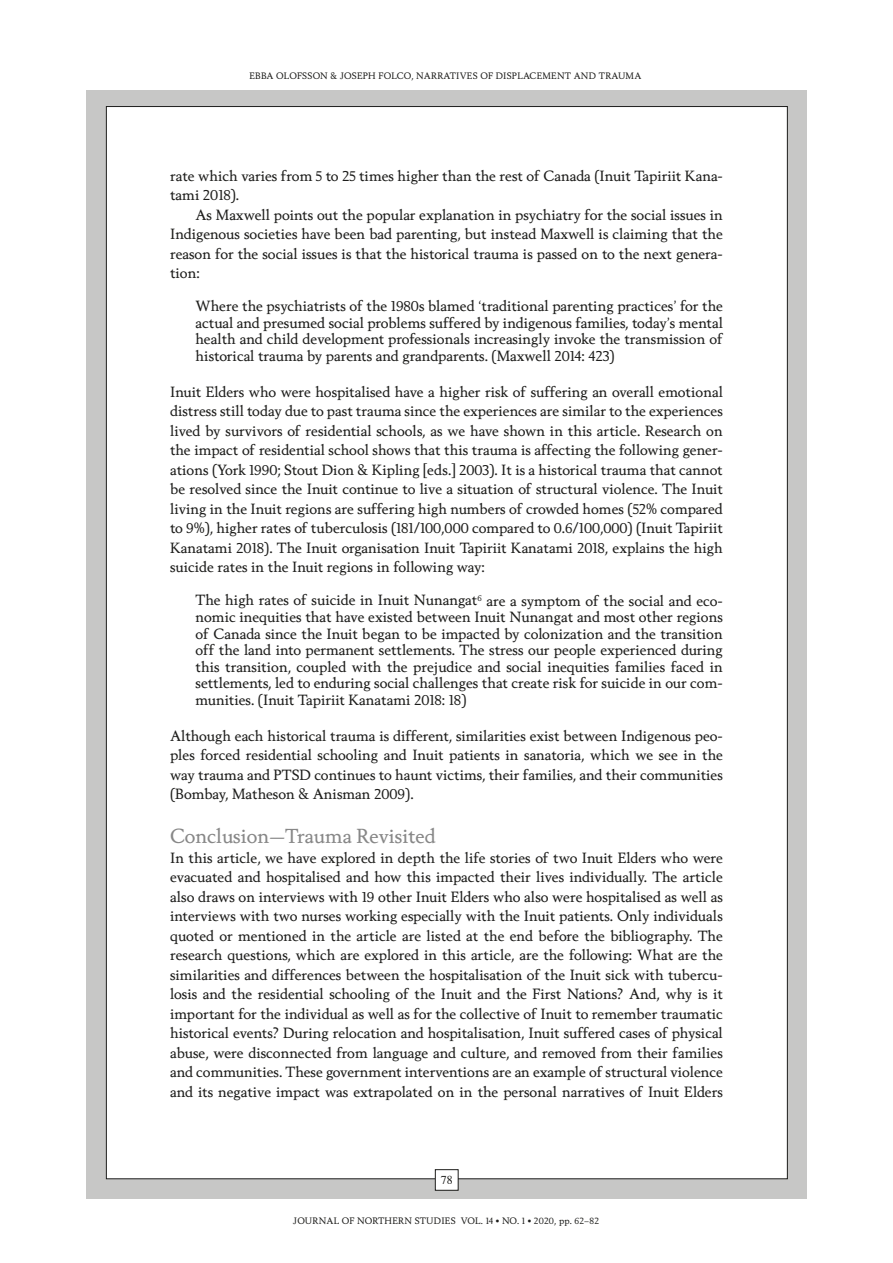
<style>
.page{position:relative;width:893px;height:1263px;background:#fff}
.page>*{position:absolute;margin:0;border:0;box-sizing:border-box;transform-origin:0 0}
.t1{font:19.5px "Berling Nova Text";color:#878787}
.t2{font:14.25px/19.5px "Berling Nova Text";color:#1d1d1b;text-align:justify}
.t3{font:12px "Times";color:#1d1d1b}
.t4{font:9px "Berling Nova Text";letter-spacing:.025em;color:#1d1d1b}
</style>
<div class="page">
<div style="left:86px;top:91px;width:721px;height:1108px;background:#c7c7c6"></div>
<div style="left:106px;top:107px;width:681px;height:1072px;background:#fff"></div>
<div style="left:435px;top:1170px;width:23px;height:20px;background:#fff"></div>
<div style="left:435px;top:1169px;width:23px;height:21px;border:1px solid #1d1d1b"></div>
<p class="t4" style="left:250px;top:70px;width:393px">EBBA OLOFSSON &amp; JOSEPH FOLCO, NARRATIVES OF DISPLACEMENT AND TRAUMA</p>
<p class="t2" style="left:170px;top:166px;width:554px">rate which varies from 5 to 25 times higher than the rest of Canada (Inuit Tapiriit Kana&shy;tami 2018).</p>
<p class="t2" style="left:170px;top:205px;width:554px;text-indent:26px">As Maxwell points out the popular explanation in psychiatry for the social issues in Indigenous societies have been bad parenting, but instead Maxwell is claiming that the reason for the social issues is that the historical trauma is passed on to the next genera&shy;tion:</p>
<p class="t2" style="left:196px;top:298px;width:529px;line-height:16.5px">Where the psychiatrists of the 1980s blamed ‘traditional parenting practices’ for the actual and presumed social problems suffered by indigenous families, today’s mental health and child development professionals increasingly invoke the transmission of historical trauma by parents and grandparents. (Maxwell 2014: 423)</p>
<p class="t2" style="left:170px;top:382px;width:554px">Inuit Elders who were hospitalised have a higher risk of suffering an overall emotional distress still today due to past trauma since the experiences are similar to the experiences lived by survivors of residential schools, as we have shown in this article. Research on the impact of residential school shows that this trauma is affecting the following gener&shy;ations (York 1990; Stout Dion &amp; Kipling [eds.] 2003). It is a historical trauma that cannot be resolved since the Inuit continue to live a situation of structural violence. The Inuit living in the Inuit regions are suffering high numbers of crowded homes (52% compared to 9%), higher rates of tuberculosis (181/100,000 compared to 0.6/100,000) (Inuit Tapiriit Kanatami 2018). The Inuit organisation Inuit Tapiriit Kanatami 2018, explains the high suicide rates in the Inuit regions in following way:</p>
<p class="t2" style="left:196px;top:592px;width:529px;line-height:16.5px">The high rates of suicide in Inuit Nunangat<sup>6</sup> are a symptom of the social and eco&shy;nomic inequities that have existed between Inuit Nunangat and most other regions of Canada since the Inuit began to be impacted by colonization and the transition off the land into permanent settlements. The stress our people experienced during this transition, coupled with the prejudice and social inequities families faced in settlements, led to enduring social challenges that create risk for suicide in our com&shy;munities. (Inuit Tapiriit Kanatami 2018: 18)</p>
<p class="t2" style="left:170px;top:725px;width:554px">Although each historical trauma is different, similarities exist between Indigenous peo&shy;ples forced residential schooling and Inuit patients in sanatoria, which we see in the way trauma and PTSD continues to haunt victims, their families, and their communities (Bombay, Matheson &amp; Anisman 2009).</p>
<h1 class="t1" style="left:170px;top:824px;width:267px">Conclusion—Trauma Revisited</h1>
<p class="t2" style="left:170px;top:847px;width:554px">In this article, we have explored in depth the life stories of two Inuit Elders who were evacuated and hospitalised and how this impacted their lives individually. The article also draws on interviews with 19 other Inuit Elders who also were hospitalised as well as interviews with two nurses working especially with the Inuit patients. Only individuals quoted or mentioned in the article are listed at the end before the bibliography. The research questions, which are explored in this article, are the following: What are the similarities and differences between the hospitalisation of the Inuit sick with tubercu&shy;losis and the residential schooling of the Inuit and the First Nations? And, why is it important for the individual as well as for the collective of Inuit to remember traumatic historical events? During relocation and hospitalisation, Inuit suffered cases of physical abuse, were disconnected from language and culture, and removed from their families and communities. These government interventions are an example of structural violence and its negative impact was extrapolated on in the personal narratives of Inuit Elders</p>
<p class="t3" style="left:441px;top:1168px;width:13px">78</p>
<p class="t4" style="left:293px;top:1215px;width:307px">JOURNAL OF NORTHERN STUDIES VOL. 14 <sup>•</sup> NO. 1 <sup>•</sup> 2020, pp. 62–82</p>
</div>
